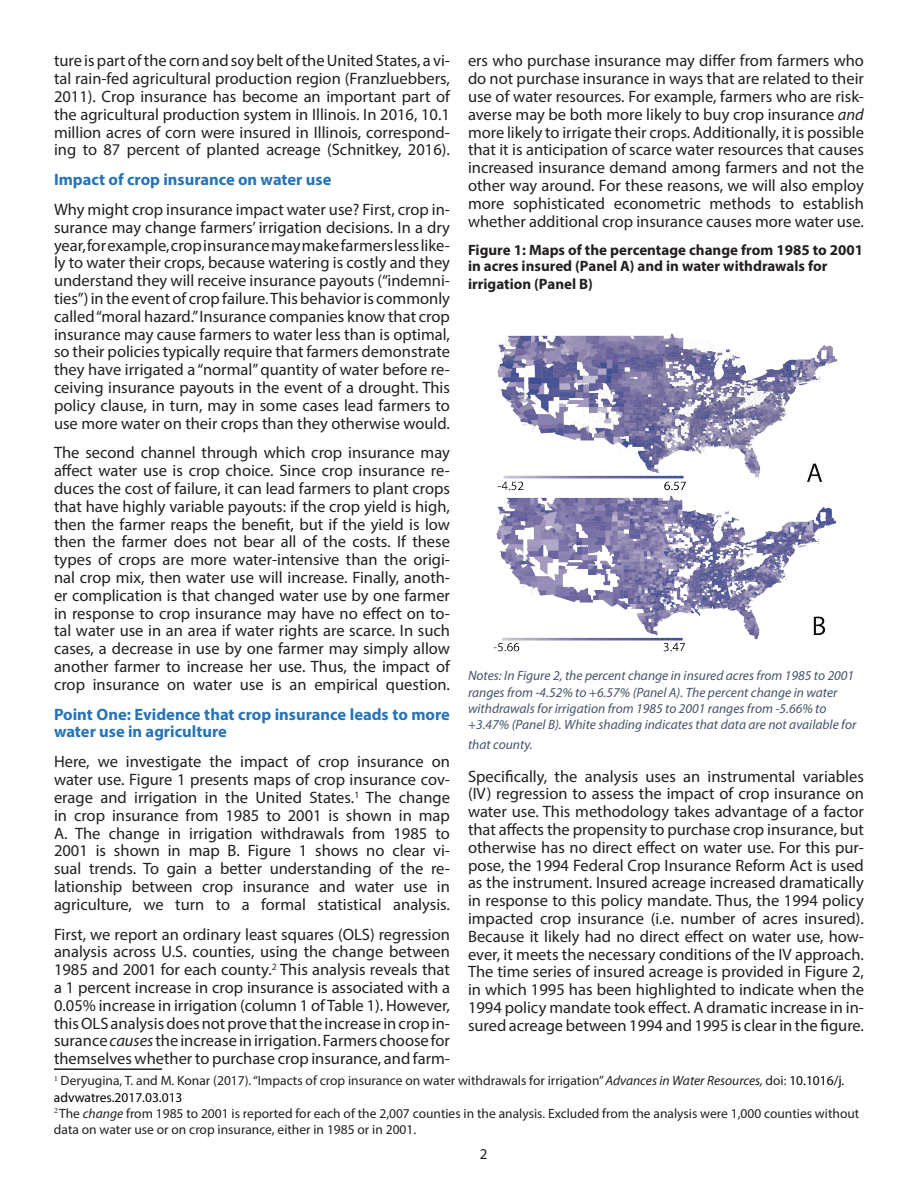
<style>
.page{position:relative;width:918px;height:1188px;background:#fff}
.page>*{position:absolute;margin:0;border:0;box-sizing:border-box;transform-origin:0 0}
.t1{font:16.5px/17.9px "Myriad Pro";color:#231f20;text-align:justify}
.t2{font:700 16.5px/17.9px "Myriad Pro";color:#2574b7}
.t3{font:700 15px/16.2px "Myriad Pro";color:#231f20}
.t4{font:15px "Myriad Pro";color:#231f20}
.t5{font:13.5px/16.2px "Myriad Pro";color:#231f20}
.t6{font:italic 13.5px/16.2px "Myriad Pro";color:#43546a}
.s1{font-style:italic}
.s2{color:#040503}
</style>
<div class="page">
<hr style="left:54px;top:1068px;width:108px;height:2px;background:#231f20">
<img style="left:493px;top:334px;width:345px;height:318px">
<p class="t1" style="left:54px;top:52px;width:398px">ture is part of the corn and soy belt of the United States, a vi&shy;tal rain-fed agricultural production region (Franzluebbers, 2011). Crop insurance has become an important part of the agricultural production system in Illinois. In 2016, 10.1 million acres of corn were insured in Illinois, correspond&shy;ing to 87 percent of planted acreage (Schnitkey, 2016).</p>
<p class="t2" style="left:54px;top:170px;width:279px">Impact of crop insurance on water use</p>
<p class="t1" style="left:54px;top:200px;width:398px">Why might crop insurance impact water use? First, crop in&shy;surance may change farmers’ irrigation decisions. In a dry year, for example, crop insurance may make farmers less like&shy;ly to water their crops, because watering is costly and they understand they will receive insurance payouts (“indemni&shy;ties”) in the event of crop failure. This behavior is commonly called “moral hazard.” Insurance companies know that crop insurance may cause farmers to water less than is optimal, so their policies typically require that farmers demonstrate they have irrigated a “normal” quantity of water before re&shy;ceiving insurance payouts in the event of a drought. This policy clause, in turn, may in some cases lead farmers to use more water on their crops than they otherwise would.</p>
<p class="t1" style="left:54px;top:444px;width:398px">The second channel through which crop insurance may affect water use is crop choice. Since crop insurance re&shy;duces the cost of failure, it can lead farmers to plant crops that have highly variable payouts: if the crop yield is high, then the farmer reaps the benefit, but if the yield is low then the farmer does not bear all of the costs. If these types of crops are more water-intensive than the origi&shy;nal crop mix, then water use will increase. Finally, anoth&shy;er complication is that changed water use by one farmer in response to crop insurance may have no effect on to&shy;tal water use in an area if water rights are scarce. In such cases, a decrease in use by one farmer may simply allow another farmer to increase her use. Thus, the impact of crop insurance on water use is an empirical question.</p>
<p class="t2" style="left:54px;top:705px;width:398px">Point One: Evidence that crop insurance leads to more water use in agriculture</p>
<p class="t1" style="left:54px;top:753px;width:398px">Here, we investigate the impact of crop insurance on water use. Figure 1 presents maps of crop insurance cov&shy;erage and irrigation in the United States.<sup>1</sup> The change in crop insurance from 1985 to 2001 is shown in map A. The change in irrigation withdrawals from 1985 to 2001 is shown in map B. Figure 1 shows no clear vi&shy;sual trends. To gain a better understanding of the re&shy;lationship between crop insurance and water use in agriculture, we turn to a formal statistical analysis.</p>
<p class="t1" style="left:54px;top:925px;width:398px">First, we report an ordinary least squares (OLS) regression analysis across U.S. counties, using the change between 1985 and 2001 for each county.<sup>2</sup> This analysis reveals that a 1 percent increase in crop insurance is associated with a 0.05% increase in irrigation (column 1 of Table 1). However, this OLS analysis does not prove that the increase in crop in&shy;surance <span class="s1">causes</span> the increase in irrigation. Farmers choose for themselves whether to purchase crop insurance, and farm-</p>
<p class="t5" style="left:54px;top:1073px;width:807px"><sup>1</sup> Deryugina, T. and M. Konar (2017). “Impacts of crop insurance on water withdrawals for irrigation” <span class="s1">Advances in Water Resources,</span> doi: <span class="s2">10.1016/j. advwatres.2017.03.013<br></span><sup>2</sup> The <span class="s1">change</span> from 1985 to 2001 is reported for each of the 2,007 counties in the analysis. Excluded from the analysis were 1,000 counties without data on water use or on crop insurance, either in 1985 or in 2001.</p>
<p class="t1" style="left:468px;top:52px;width:398px">ers who purchase insurance may differ from farmers who do not purchase insurance in ways that are related to their use of water resources. For example, farmers who are risk&shy;averse may be both more likely to buy crop insurance <span class="s1">and </span>more likely to irrigate their crops. Additionally, it is possible that it is anticipation of scarce water resources that causes increased insurance demand among farmers and not the other way around. For these reasons, we will also employ more sophisticated econometric methods to establish whether additional crop insurance causes more water use.</p>
<p class="t3" style="left:468px;top:241px;width:397px">Figure 1: Maps of the percentage change from 1985 to 2001 in acres insured (Panel A) and in water withdrawals for</p>
<p class="t3" style="left:468px;top:275px;width:126px">irrigation (Panel B)</p>
<p class="t6" style="left:468px;top:668px;width:390px">Notes: In Figure 2, the percent change in insured acres from 1985 to 2001 ranges from -4.52% to +6.57% (Panel A). The percent change in water withdrawals for irrigation from 1985 to 2001 ranges from -5.66% to +3.47% (Panel B). White shading indicates that data are not available for</p>
<p class="t6" style="left:468px;top:736px;width:66px">that county.</p>
<p class="t1" style="left:468px;top:767px;width:398px">Specifically, the analysis uses an instrumental variables (IV) regression to assess the impact of crop insurance on water use. This methodology takes advantage of a factor that affects the propensity to purchase crop insurance, but otherwise has no direct effect on water use. For this pur&shy;pose, the 1994 Federal Crop Insurance Reform Act is used as the instrument. Insured acreage increased dramatically in response to this policy mandate. Thus, the 1994 policy impacted crop insurance (i.e. number of acres insured).<br>Because it likely had no direct effect on water use, how&shy;ever, it meets the necessary conditions of the IV approach.<br>The time series of insured acreage is provided in Figure 2, in which 1995 has been highlighted to indicate when the 1994 policy mandate took effect. A dramatic increase in in&shy;sured acreage between 1994 and 1995 is clear in the figure.</p>
<p class="t4" style="left:480px;top:1144px;width:9px">2</p>
</div>
